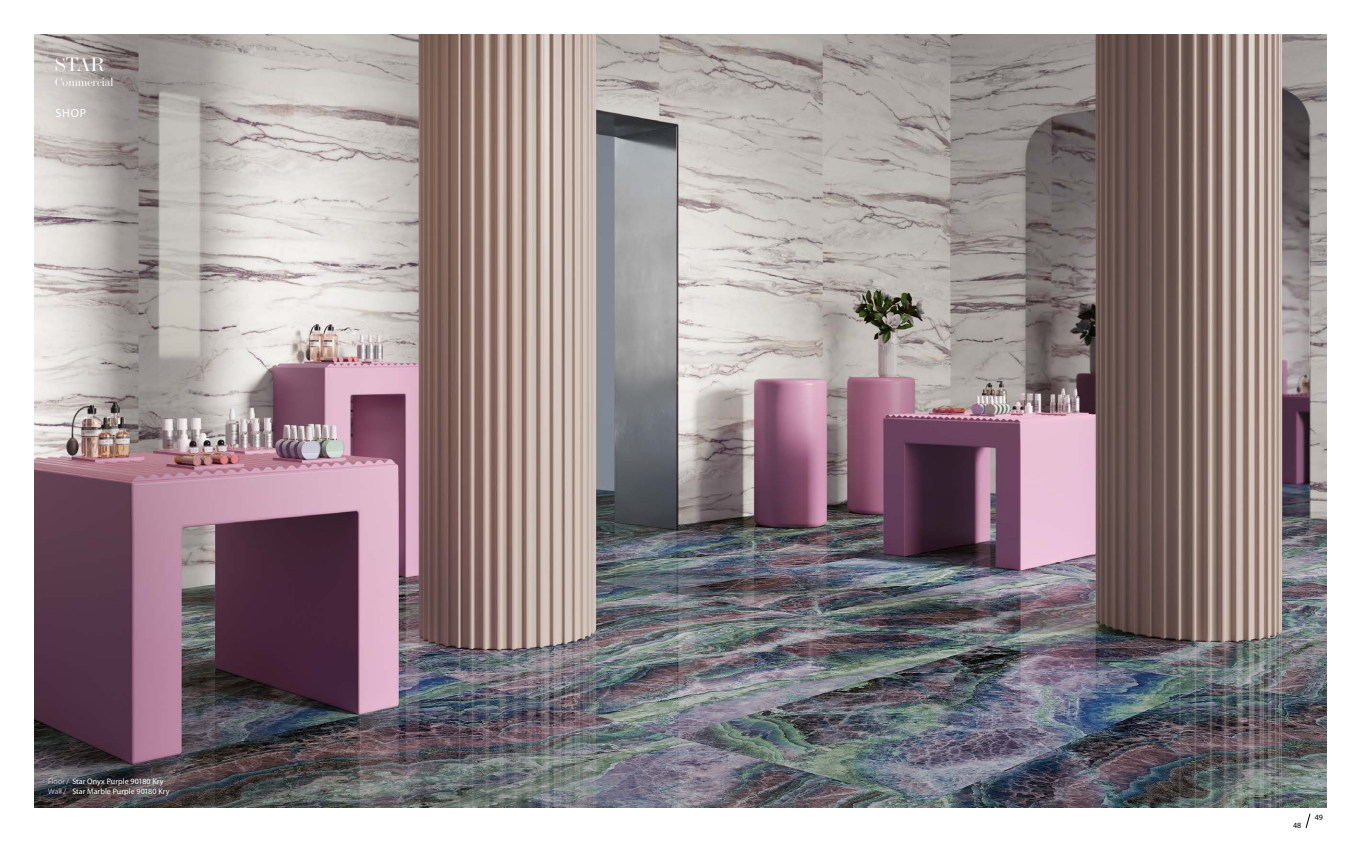
<style>
.page{position:relative;width:1361px;height:842px;background:#fff}
.page>*{position:absolute;margin:0;border:0;box-sizing:border-box;transform-origin:0 0}
.t1{font:100 20px "Baron MT Modern";color:#fff}
.t2{font:100 12px "Baron MT Modern";color:#fff}
.t3{font:12px "Myriad Pro";color:#fff}
.t4{font:8px/10px "Myriad Pro";letter-spacing:.01em;color:#fff}
.t5{font:8px "Myriad Pro";color:#000}
.s1{font-weight:300}
</style>
<div class="page">
<img style="left:34px;top:34px;width:1293px;height:774px">
<svg style="left:1305px;top:813px;width:5px;height:16px"></svg>
<h1 class="t1" style="left:55px;top:54px;width:51px">STAR</h1>
<h2 class="t2" style="left:55px;top:75px;width:60px">Commercial</h2>
<h2 class="t3" style="left:55px;top:106px;width:32px">SHOP</h2>
<p class="t4" style="left:48px;top:776px;width:123px"><span class="s1">Floor /</span> Star Onyx Purple 90180 Kry<br><span class="s1">Wall /</span> Star Marble Purple 90180 Kry</p>
<p class="t5" style="left:1293px;top:820px;width:10px">48</p>
<p class="t5" style="left:1314px;top:812px;width:10px">49</p>
</div>
